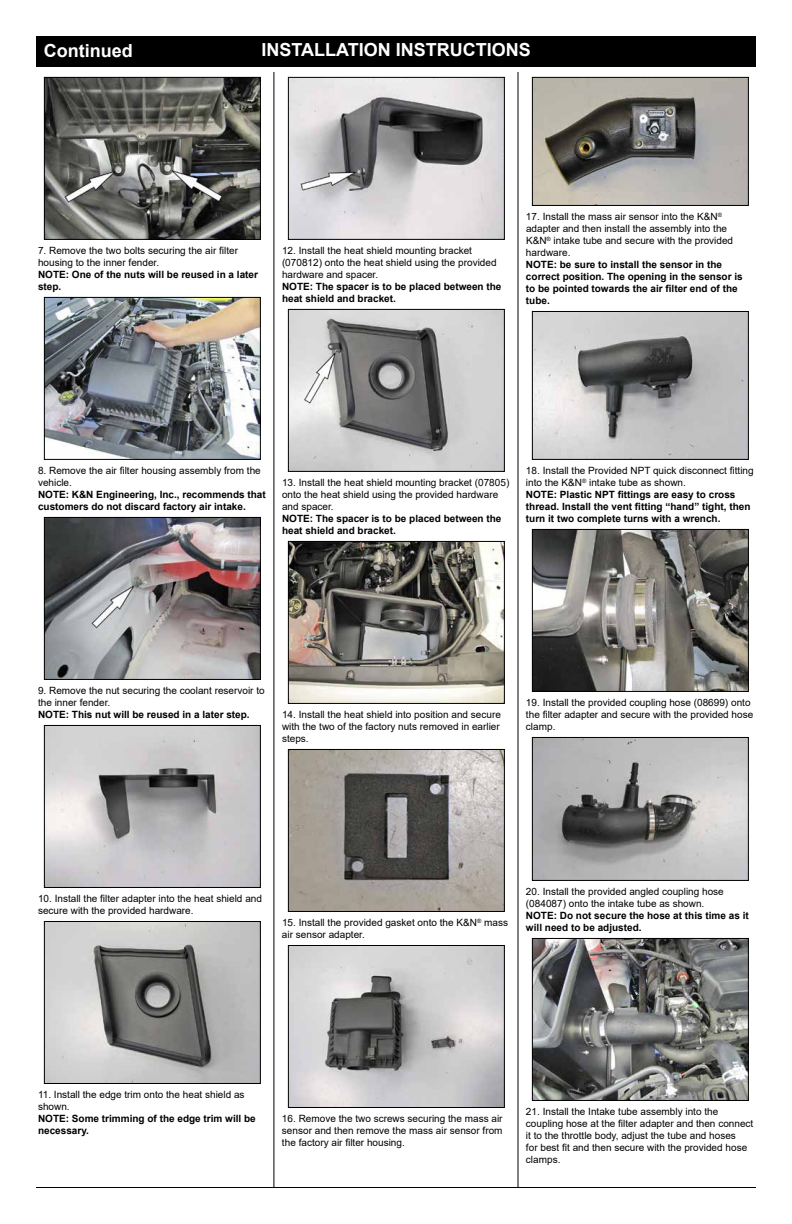
<style>
.page{position:relative;width:792px;height:1224px;background:#fff}
.page>*{position:absolute;margin:0;border:0;box-sizing:border-box;transform-origin:0 0}
.t1{font:700 18px "Arial";color:#fff}
.t2{font:10px/12px "Arial";color:#000}
.t3{font:700 10px/12px "Arial";color:#000}
.s1{font-weight:400}
</style>
<div class="page">
<div style="left:36px;top:36px;width:720px;height:31px;background:#000"></div>
<hr style="left:274px;top:72px;width:1px;height:1116px;background:#000">
<hr style="left:518px;top:72px;width:1px;height:1116px;background:#000">
<hr style="left:36px;top:1187px;width:720px;height:1px;background:#000">
<img style="left:46px;top:79px;width:213px;height:159px">
<div style="left:44px;top:77px;width:217px;height:163px;border:1px solid #000"></div>
<img style="left:46px;top:299px;width:213px;height:159px">
<div style="left:44px;top:297px;width:217px;height:163px;border:1px solid #000"></div>
<img style="left:46px;top:519px;width:213px;height:159px">
<div style="left:44px;top:517px;width:217px;height:163px;border:1px solid #000"></div>
<img style="left:46px;top:727px;width:213px;height:159px">
<div style="left:44px;top:725px;width:217px;height:163px;border:1px solid #000"></div>
<img style="left:46px;top:923px;width:213px;height:159px">
<div style="left:44px;top:921px;width:217px;height:163px;border:1px solid #000"></div>
<img style="left:290px;top:79px;width:213px;height:159px">
<div style="left:288px;top:77px;width:217px;height:163px;border:1px solid #000"></div>
<img style="left:290px;top:311px;width:213px;height:159px">
<div style="left:288px;top:309px;width:217px;height:163px;border:1px solid #000"></div>
<img style="left:290px;top:543px;width:213px;height:159px">
<div style="left:288px;top:541px;width:217px;height:163px;border:1px solid #000"></div>
<img style="left:290px;top:751px;width:213px;height:159px">
<div style="left:288px;top:749px;width:217px;height:163px;border:1px solid #000"></div>
<img style="left:290px;top:947px;width:213px;height:159px">
<div style="left:288px;top:945px;width:217px;height:163px;border:1px solid #000"></div>
<img style="left:534px;top:79px;width:213px;height:125px">
<div style="left:532px;top:77px;width:217px;height:129px;border:1px solid #000"></div>
<img style="left:534px;top:313px;width:213px;height:145px">
<div style="left:532px;top:311px;width:217px;height:149px;border:1px solid #000"></div>
<img style="left:534px;top:531px;width:213px;height:159px">
<div style="left:532px;top:529px;width:217px;height:163px;border:1px solid #000"></div>
<img style="left:534px;top:739px;width:213px;height:140px">
<div style="left:532px;top:737px;width:217px;height:144px;border:1px solid #000"></div>
<img style="left:534px;top:940px;width:213px;height:159px">
<div style="left:532px;top:938px;width:217px;height:163px;border:1px solid #000"></div>
<h1 class="t1" style="left:44px;top:38px;width:90px">Continued</h1>
<h1 class="t1" style="left:261px;top:37px;width:271px">INSTALLATION INSTRUCTIONS</h1>
<p class="t2" style="left:38px;top:244px;width:202px">7. Remove the two bolts securing the air filter housing to the inner fender.</p>
<p class="t3" style="left:38px;top:269px;width:222px">NOTE: One of the nuts will be reused in a later step.</p>
<p class="t2" style="left:282px;top:244px;width:216px">12. Install the heat shield mounting bracket (070812) onto the heat shield using the provided hardware and spacer.</p>
<p class="t3" style="left:282px;top:281px;width:221px">NOTE: The spacer is to be placed between the heat shield and bracket.</p>
<p class="t2" style="left:526px;top:211px;width:209px">17. Install the mass air sensor into the K&amp;N<sup>® </sup>adapter and then install the assembly into the K&amp;N<sup>®</sup> intake tube and secure with the provided hardware.</p>
<p class="t3" style="left:526px;top:259px;width:218px">NOTE: be sure to install the sensor in the correct position. The opening in the sensor is to be pointed towards the air filter end of the tube.</p>
<p class="t2" style="left:38px;top:464px;width:224px">8. Remove the air filter housing assembly from the vehicle.</p>
<p class="t3" style="left:38px;top:489px;width:229px">NOTE: K&amp;N Engineering, Inc., recommends that customers do not discard factory air intake.</p>
<p class="t2" style="left:282px;top:476px;width:229px">13. Install the heat shield mounting bracket (07805) onto the heat shield using the provided hardware and spacer.</p>
<p class="t3" style="left:282px;top:513px;width:221px">NOTE: The spacer is to be placed between the heat shield and bracket.</p>
<p class="t3" style="left:526px;top:465px;width:229px"><span class="s1">18. Install the Provided NPT quick disconnect fitting into the K&amp;N</span><sup>®</sup> <span class="s1">intake tube as shown.<br></span>NOTE: Plastic NPT fittings are easy to cross thread. Install the vent fitting “hand” tight, then turn it two complete turns with a wrench.</p>
<p class="t2" style="left:38px;top:685px;width:228px">9. Remove the nut securing the coolant reservoir to the inner fender.</p>
<p class="t3" style="left:38px;top:709px;width:213px">NOTE: This nut will be reused in a later step.</p>
<p class="t2" style="left:282px;top:709px;width:221px;text-align:justify">14. Install the heat shield into position and secure with the two of the factory nuts removed in earlier steps.</p>
<p class="t2" style="left:526px;top:697px;width:229px">19. Install the provided coupling hose (08699) onto the filter adapter and secure with the provided hose clamp.</p>
<p class="t2" style="left:38px;top:893px;width:226px">10. Install the filter adapter into the heat shield and secure with the provided hardware.</p>
<p class="t2" style="left:282px;top:917px;width:228px">15. Install the provided gasket onto the K&amp;N<sup>®</sup> mass air sensor adapter.</p>
<p class="t2" style="left:526px;top:886px;width:199px">20. Install the provided angled coupling hose (084087) onto the intake tube as shown.</p>
<p class="t3" style="left:526px;top:910px;width:224px">NOTE: Do not secure the hose at this time as it will need to be adjusted.</p>
<p class="t2" style="left:38px;top:1089px;width:208px">11. Install the edge trim onto the heat shield as shown.</p>
<p class="t3" style="left:38px;top:1113px;width:219px">NOTE: Some trimming of the edge trim will be necessary.</p>
<p class="t2" style="left:282px;top:1113px;width:222px;text-align:justify">16. Remove the two screws securing the mass air sensor and then remove the mass air sensor from the factory air filter housing.</p>
<p class="t2" style="left:526px;top:1106px;width:229px">21. Install the Intake tube assembly into the coupling hose at the filter adapter and then connect it to the throttle body, adjust the tube and hoses<br>for best fit and then secure with the provided hose clamps.</p>
</div>
